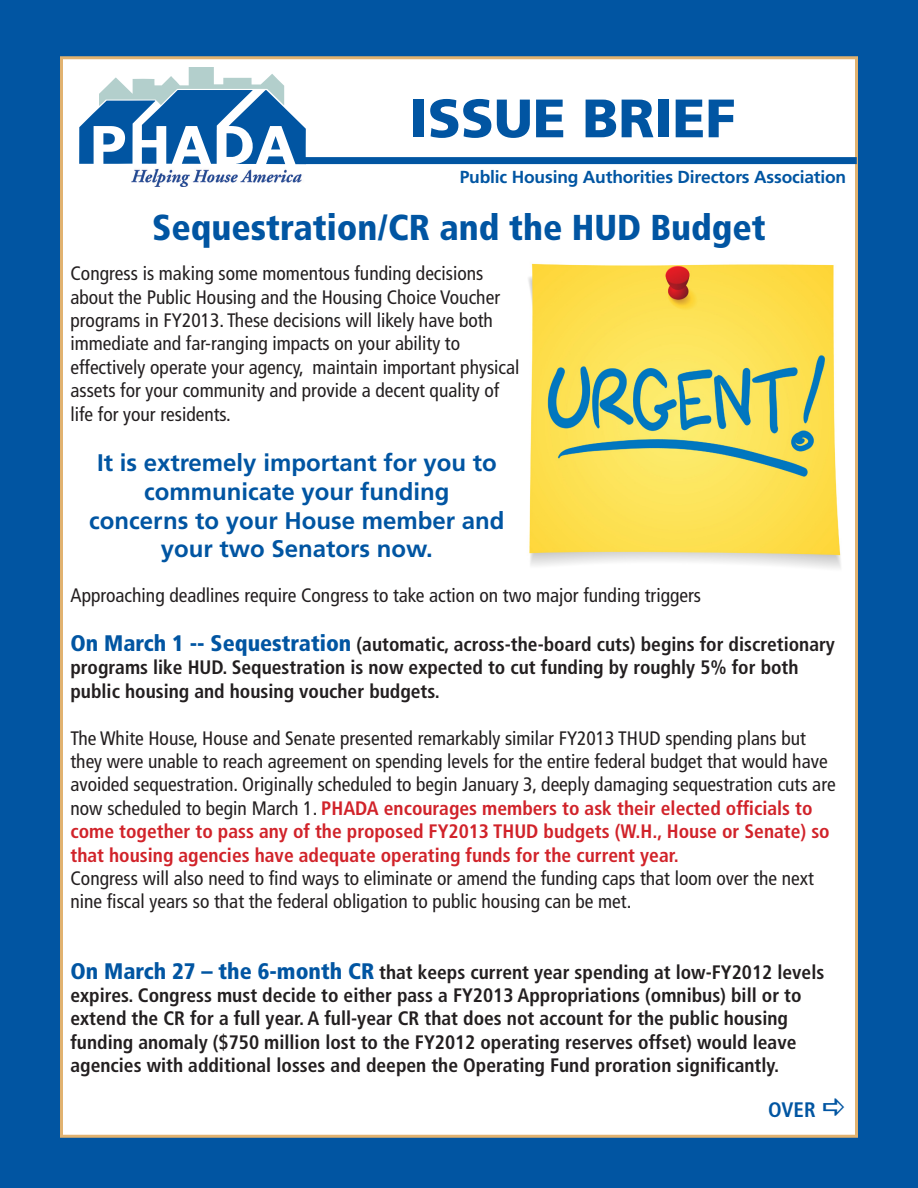
<style>
.page{position:relative;width:918px;height:1188px;background:#0155a2}
.page>*{position:absolute;margin:0;border:0;box-sizing:border-box;transform-origin:0 0}
.t1{font:900 54px "Frutiger";color:#0155a2}
.t2{font:900 condensed 36px "Frutiger";color:#0155a2}
.t3{font:700 24px/28.8px "Frutiger";color:#0155a2;text-align:center}
.t4{font:700 condensed 21px "Frutiger";color:#0155a2}
.t5{font:condensed 19.5px/23.4px "Frutiger";color:#231f20}
.t6{font:700 condensed 19.5px/23.4px "Frutiger";color:#231f20}
.t7{font:700 17.4px "Frutiger";letter-spacing:-.01em;color:#0155a2}
.s1{font-weight:900;font-size:22.5px;color:#0155a2}
.s2{font-weight:700;color:#d1232a}
</style>
<div class="page">
<div style="left:60px;top:56px;width:798px;height:1082px;background:#fff;border:3px solid #e1b270"></div>
<img style="left:131px;top:164px;width:177px;height:23px">
<svg style="left:79px;top:68px;width:227px;height:96px"></svg>
<div style="left:305px;top:157px;width:552px;height:7px;background:#0155a2"></div>
<img style="left:528px;top:263px;width:313px;height:305px">
<h1 class="t1" style="left:410px;top:86px;width:327px">ISSUE BRIEF</h1>
<p class="t7" style="left:460px;top:167px;width:388px">Public Housing Authorities Directors Association</p>
<h2 class="t2" style="left:152px;top:206px;width:615px">Sequestration/CR and the HUD Budget</h2>
<p class="t5" style="left:70px;top:262px;width:451px">Congress is making some momentous funding decisions about the Public Housing and the Housing Choice Voucher programs in FY2013. These decisions will likely have both immediate and far-ranging impacts on your ability to effectively operate your agency, maintain important physical assets for your community and provide a decent quality of life for your residents.</p>
<p class="t3" style="left:89px;top:448px;width:417px">It is extremely important for you to communicate your funding<br>concerns to your House member and your two Senators now.</p>
<p class="t5" style="left:70px;top:584px;width:632px">Approaching deadlines require Congress to take action on two major funding triggers</p>
<p class="t6" style="left:70px;top:632px;width:766px"><span class="s1">On March 1 -- Sequestration</span> (automatic, across-the-board cuts) begins for discretionary programs like HUD. Sequestration is now expected to cut funding by roughly 5% for both public housing and housing voucher budgets.</p>
<p class="t5" style="left:71px;top:726px;width:767px">The White House, House and Senate presented remarkably similar FY2013 THUD spending plans but they were unable to reach agreement on spending levels for the entire federal budget that would have avoided sequestration. Originally scheduled to begin January 3, deeply damaging sequestration cuts are now scheduled to begin March 1. <span class="s2">PHADA encourages members to ask their elected officials to come together to pass any of the proposed FY2013 THUD budgets (W.H., House or Senate) so that housing agencies have adequate operating funds for the current year.</span></p>
<p class="t5" style="left:71px;top:867px;width:745px">Congress will also need to find ways to eliminate or amend the funding caps that loom over the next nine fiscal years so that the federal obligation to public housing can be met.</p>
<p class="t6" style="left:70px;top:960px;width:755px"><span class="s1">On March 27 – the 6-month CR</span> that keeps current year spending at low-FY2012 levels expires. Congress must decide to either pass a FY2013 Appropriations (omnibus) bill or to extend the CR for a full year. A full-year CR that does not account for the public housing funding anomaly ($750 million lost to the FY2012 operating reserves offset) would leave agencies with additional losses and deepen the Operating Fund proration significantly.</p>
<p class="t4" style="left:768px;top:1098px;width:49px">OVER</p>
</div>
